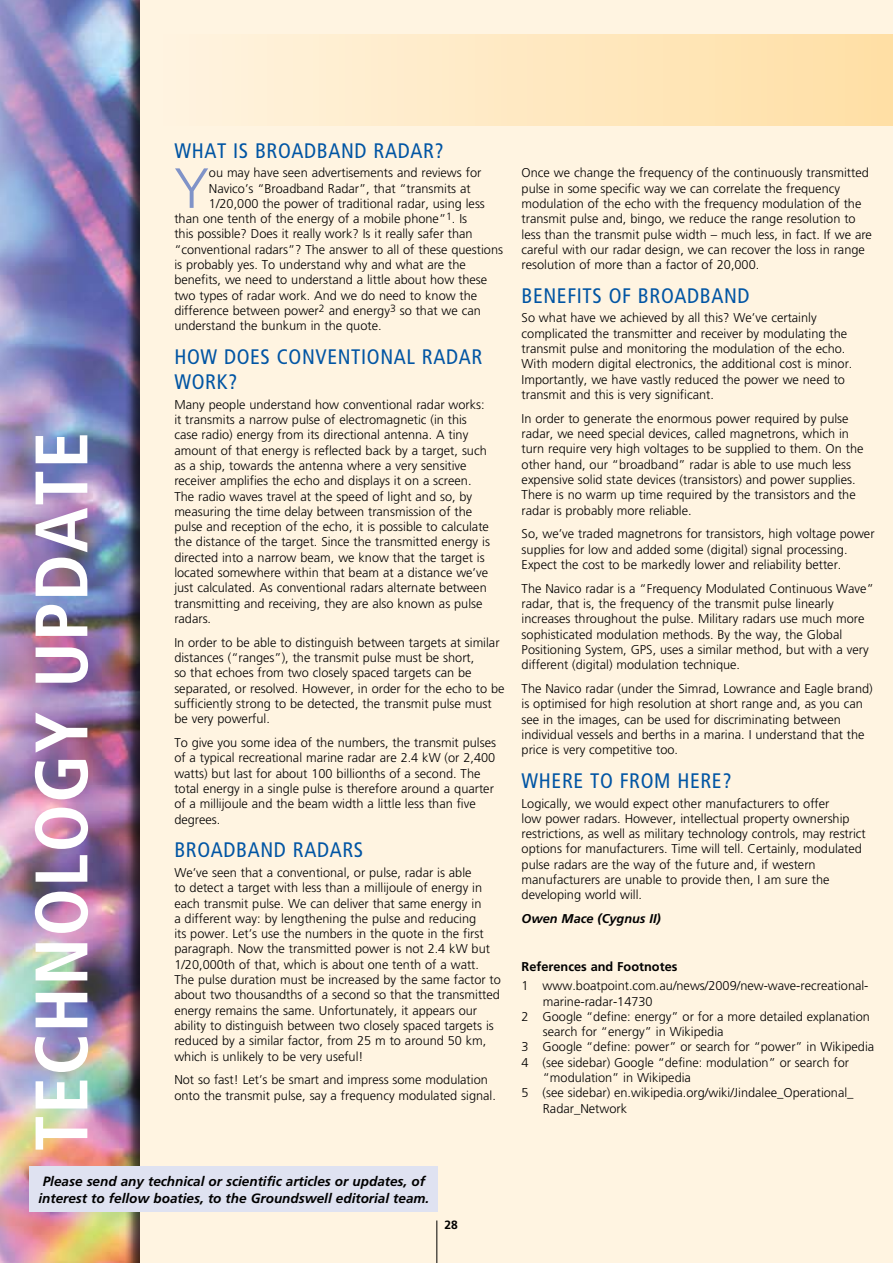
<style>
.page{position:relative;width:893px;height:1263px;background:#fff}
.page>*{position:absolute;margin:0;border:0;box-sizing:border-box;transform-origin:0 0}
.t1{font:700 condensed 74.25px "Frutiger";letter-spacing:.02em;color:#fff}
.t2{font:300 56.55px "Frutiger";color:#8093c8}
.t3{font:condensed 21px "Frutiger";letter-spacing:.03em;color:#0055a4}
.t4{font:italic 700 13.5px/16.2px "Frutiger";color:#000;text-align:center}
.t5{font:300 12.75px/15.3px "Frutiger";color:#000}
.t6{font:700 12.75px "Frutiger";color:#000}
.t7{font:italic 700 12.75px "Frutiger";color:#000}
.t8{font:700 12px "Frutiger";color:#000}
</style>
<div class="page">
<img style="left:0;top:0;width:124px;height:1263px">
<div style="left:124px;top:0;width:769px;height:1263px;background:#000;opacity:.7"></div>
<div style="left:140px;top:0;width:753px;height:1263px;background:#fff4e1"></div>
<hr style="left:436px;top:1220px;width:1px;height:43px;background:#000">
<div style="left:30px;top:1166px;width:408px;height:46px;background:#dfe2f1"></div>
<div style="left:143px;top:34px;width:750px;height:92px;background:linear-gradient(to right,#fff4e2,#ffdfa5)"></div>
<h1 class="t1" style="left:18px;top:1151px;width:721px;rotate:-90deg">Technology Update</h1>
<h3 class="t3" style="left:174px;top:138px;width:271px">WHAT IS BROADBAND RADAR?</h3>
<h2 class="t2" style="left:174px;top:156px;width:36px">Y</h2>
<p class="t5" style="left:209px;top:165px;width:274px">ou may have seen advertisements and reviews for</p>
<p class="t5" style="left:209px;top:181px;width:263px">Navico’s “Broadband Radar”, that “transmits at</p>
<p class="t5" style="left:209px;top:196px;width:277px">1/20,000 the power of traditional radar, using less</p>
<p class="t5" style="left:174px;top:211px;width:294px">than one tenth of the energy of a mobile phone”<sup>1</sup>. Is</p>
<p class="t5" style="left:174px;top:227px;width:300px">this possible? Does it really work? Is it really safer than</p>
<p class="t5" style="left:174px;top:242px;width:330px">“conventional radars”? The answer to all of these questions</p>
<p class="t5" style="left:174px;top:257px;width:293px">is probably yes. To understand why and what are the</p>
<p class="t5" style="left:174px;top:272px;width:314px">benefits, we need to understand a little about how these</p>
<p class="t5" style="left:174px;top:288px;width:304px">two types of radar work. And we do need to know the</p>
<p class="t5" style="left:174px;top:303px;width:308px">difference between power<sup>2</sup> and energy<sup>3</sup> so that we can</p>
<p class="t5" style="left:174px;top:318px;width:209px">understand the bunkum in the quote.</p>
<h3 class="t3" style="left:174px;top:344px;width:15px">HOW</h3>
<h3 class="t3" style="left:224px;top:344px;width:12px">DOES</h3>
<h3 class="t3" style="left:277px;top:344px;width:25px">CONVEN</h3>
<h3 class="t3" style="left:351px;top:344px;width:128px">TIONAL RADAR</h3>
<h3 class="t3" style="left:174px;top:370px;width:65px">WORK?</h3>
<p class="t5" style="left:174px;top:397px;width:317px">Many people understand how conventional radar works: it transmits a narrow pulse of electromagnetic (in this case radio) energy from its directional antenna. A tiny amount of that energy is reflected back by a target, such as a ship, towards the antenna where a very sensitive receiver amplifies the echo and displays it on a screen.<br>The radio waves travel at the speed of light and so, by measuring the time delay between transmission of the pulse and reception of the echo, it is possible to calculate the distance of the target. Since the transmitted energy is directed into a narrow beam, we know that the target is located somewhere within that beam at a distance we’ve just calculated. As conventional radars alternate between transmitting and receiving, they are also known as pulse radars.</p>
<p class="t5" style="left:174px;top:635px;width:332px">In order to be able to distinguish between targets at similar distances (“ranges”), the transmit pulse must be short,<br>so that echoes from two closely spaced targets can be separated, or resolved. However, in order for the echo to be sufficiently strong to be detected, the transmit pulse must be very powerful.</p>
<p class="t5" style="left:174px;top:735px;width:323px">To give you some idea of the numbers, the transmit pulses of a typical recreational marine radar are 2.4 kW (or 2,400 watts) but last for about 100 billionths of a second. The total energy in a single pulse is therefore around a quarter of a millijoule and the beam width a little less than five degrees.</p>
<h3 class="t3" style="left:174px;top:838px;width:179px">BROADBAND RADARS</h3>
<p class="t5" style="left:174px;top:865px;width:328px">We’ve seen that a conventional, or pulse, radar is able<br>to detect a target with less than a millijoule of energy in each transmit pulse. We can deliver that same energy in<br>a different way: by lengthening the pulse and reducing<br>its power. Let’s use the numbers in the quote in the first paragraph. Now the transmitted power is not 2.4 kW but 1/20,000th of that, which is about one tenth of a watt.<br>The pulse duration must be increased by the same factor to about two thousandths of a second so that the transmitted energy remains the same. U nfortunately, it appears our ability to distinguish between two closely spaced targets is reduced by a similar factor, from 25 m to around 50 km, which is unlikely to be very useful!</p>
<p class="t5" style="left:174px;top:1072px;width:323px">Not so fast! Let’s be smart and impress some modulation onto the transmit pulse, say a frequency modulated signal.</p>
<p class="t4" style="left:38px;top:1173px;width:392px">Please send any technical or scientific articles or updates, of interest to fellow boaties, to the Groundswell editorial team.</p>
<p class="t8" style="left:444px;top:1218px;width:15px">28</p>
<p class="t5" style="left:522px;top:165px;width:352px">Once we change the frequency of the continuously transmitted pulse in some specific way we can correlate the frequency modulation of the echo with the frequency modulation of the transmit pulse and, bingo, we reduce the range resolution to less than the transmit pulse width – much less, in fact. If we are careful with our radar design, we can recover the loss in range resolution of more than a factor of 20,000.</p>
<h3 class="t3" style="left:522px;top:283px;width:229px">BENEFITS OF BROADBAND</h3>
<p class="t5" style="left:522px;top:310px;width:332px">So what have we achieved by all this? We’ve certainly complicated the transmitter and receiver by modulating the transmit pulse and monitoring the modulation of the echo.<br>With modern digital electronics, the additional cost is minor.<br>Importantly, we have vastly reduced the power we need to transmit and this is very significant.</p>
<p class="t5" style="left:522px;top:411px;width:343px">In order to generate the enormous power required by pulse radar, we need special devices, called magnetrons, which in turn require very high voltages to be supplied to them. On the other hand, our “broadband” radar is able to use much less expensive solid state devices (transistors) and power supplies.<br>There is no warm up time required by the transistors and the radar is probably more reliable.</p>
<p class="t5" style="left:522px;top:526px;width:354px">So, we’ve traded magnetrons for transistors, high voltage power supplies for low and added some (digital) signal processing.<br>Expect the cost to be markedly lower and reliability better.</p>
<p class="t5" style="left:522px;top:581px;width:354px">The Navico radar is a “Frequency Modulated Continuous Wave” radar, that is, the frequency of the transmit pulse linearly increases throughout the pulse. Military radars use much more sophisticated modulation methods. By the way, the Global Positioning System, GPS, uses a similar method, but with a very different (digital) modulation technique.</p>
<p class="t5" style="left:522px;top:681px;width:353px">The Navico radar (under the Simrad, Lowrance and Eagle brand) is optimised for high resolution at short range and, as you can see in the images, can be used for discriminating between individual vessels and berths in a marina. I understand that the price is very competitive too.</p>
<h3 class="t3" style="left:522px;top:768px;width:41px">WHERE</h3>
<h3 class="t3" style="left:590px;top:768px;width:53px">TO FROM</h3>
<h3 class="t3" style="left:677px;top:768px;width:12px">HERE</h3>
<h3 class="t3" style="left:722px;top:768px;width:11px">?</h3>
<p class="t5" style="left:522px;top:796px;width:346px">Logically, we would expect other manufacturers to offer<br>low power radars. However, intellectual property ownership restrictions, as well as military technology controls, may restrict options for manufacturers. Time will tell. Certainly, modulated pulse radars are the way of the future and, if western manufacturers are unable to provide then, I am sure the developing world will.</p>
<p class="t7" style="left:522px;top:911px;width:141px">Owen Mace (Cygnus II)</p>
<p class="t6" style="left:522px;top:959px;width:157px">References and Footnotes</p>
<p class="t5" style="left:522px;top:978px;width:348px">1 www.boatpoint.com.au/news/2009/new-wave-recreational-</p>
<p class="t5" style="left:543px;top:994px;width:111px">marine-radar-14730</p>
<p class="t5" style="left:522px;top:1009px;width:350px">2 Google “define: energy” or for a more detailed explanation</p>
<p class="t5" style="left:543px;top:1024px;width:182px">search for “energy” in Wikipedia</p>
<p class="t5" style="left:522px;top:1039px;width:354px">3 Google “define: power” or search for “power” in Wikipedia</p>
<p class="t5" style="left:522px;top:1055px;width:329px">4 (see sidebar) Google “define: modulation” or search for</p>
<p class="t5" style="left:543px;top:1070px;width:150px">“modulation” in Wikipedia</p>
<p class="t5" style="left:522px;top:1085px;width:334px">5 (see sidebar) en.wikipedia.org/wiki/Jindalee_Operational_</p>
<p class="t5" style="left:543px;top:1101px;width:86px">Radar_Network</p>
</div>
